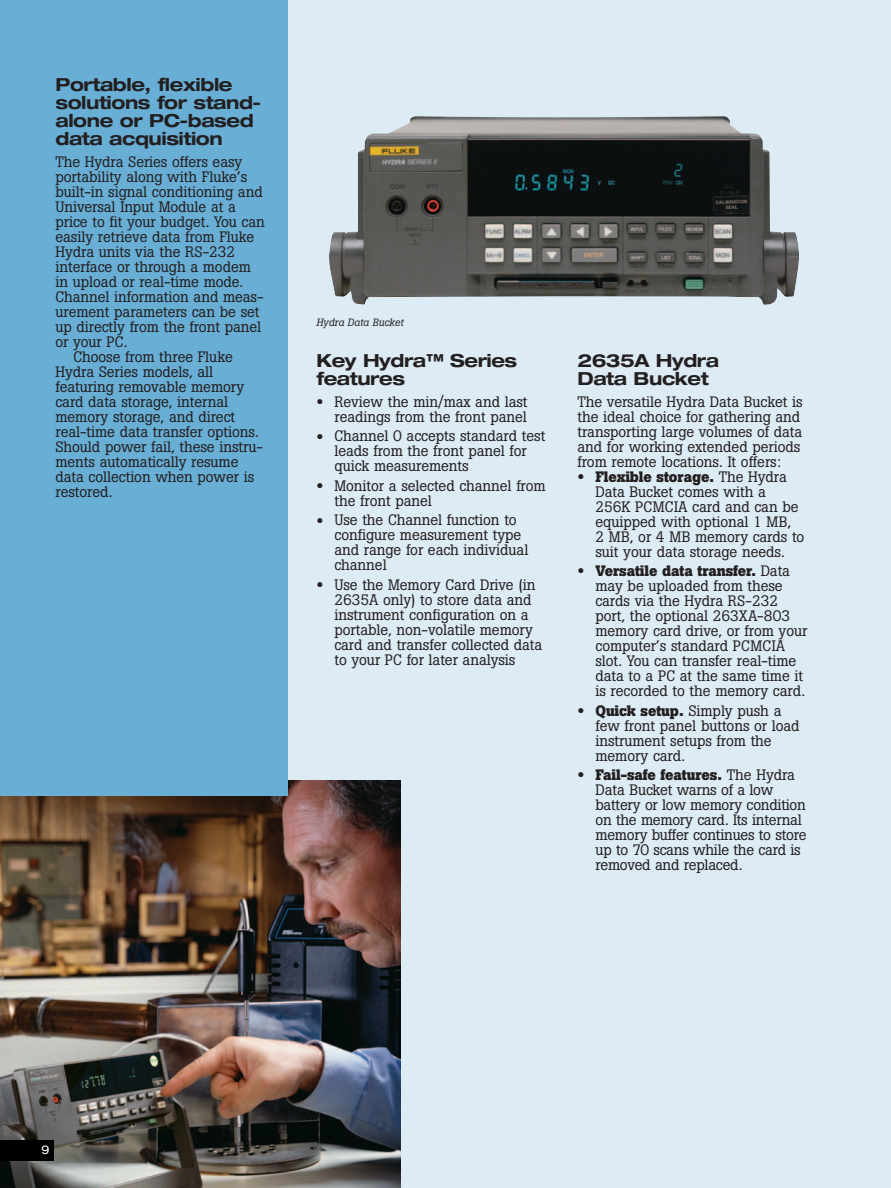
<style>
.page{position:relative;width:891px;height:1188px;background:#fff}
.page>*{position:absolute;margin:0;border:0;box-sizing:border-box;transform-origin:0 0}
.t1{font:700 expanded 18px/18px "Helvetica Neue";letter-spacing:-.025em;color:#231f20}
.t2{font:15px/15px "Boton";letter-spacing:-.005em;color:#231f20}
.t3{font:expanded 12px "Helvetica Neue";color:#fff}
.t4{font:italic 10.5px "Boton";color:#231f20}
.s1{font-size:21px}
.s2{font-weight:700}
</style>
<div class="page">
<div style="left:213px;top:0;width:678px;height:1188px;background:#ddebf5"></div>
<img style="left:0;top:780px;width:401px;height:408px">
<div style="left:0;top:0;width:288px;height:795px;background:#68aed5"></div>
<img style="left:329px;top:116px;width:470px;height:189px">
<div style="left:0;top:1141px;width:54px;height:20px;background:#000001"></div>
<p class="t1" style="left:56px;top:78px;width:207px">Portable, flexible solutions for stand&shy;alone or PC-based data acquisition</p>
<p class="t2" style="left:56px;top:156px;width:188px">The Hydra Series offers easy</p>
<p class="t2" style="left:56px;top:171px;width:193px">portability along with Fluke’s</p>
<p class="t2" style="left:56px;top:186px;width:209px">built-in signal conditioning and</p>
<p class="t2" style="left:56px;top:201px;width:182px">Universal Input Module at a</p>
<p class="t2" style="left:56px;top:216px;width:211px">price to fit your budget. You can</p>
<p class="t2" style="left:56px;top:231px;width:200px">easily retrieve data from Fluke</p>
<p class="t2" style="left:56px;top:246px;width:181px">Hydra units via the RS-232</p>
<p class="t2" style="left:56px;top:261px;width:197px">interface or through a modem</p>
<p class="t2" style="left:56px;top:276px;width:189px">in upload or real-time mode.</p>
<p class="t2" style="left:56px;top:291px;width:210px">Channel information and meas-</p>
<p class="t2" style="left:56px;top:306px;width:206px">urement parameters can be set</p>
<p class="t2" style="left:56px;top:321px;width:207px">up directly from the front panel</p>
<p class="t2" style="left:56px;top:336px;width:74px">or your PC.</p>
<p class="t2" style="left:74px;top:351px;width:161px">Choose from three Fluke</p>
<p class="t2" style="left:56px;top:366px;width:159px">Hydra Series models, all</p>
<p class="t2" style="left:56px;top:381px;width:190px">featuring removable memory</p>
<p class="t2" style="left:56px;top:396px;width:174px">card data storage, internal</p>
<p class="t2" style="left:56px;top:411px;width:181px">memory storage, and direct</p>
<p class="t2" style="left:56px;top:426px;width:205px">real-time data transfer options.</p>
<p class="t2" style="left:56px;top:441px;width:209px">Should power fail, these instru-</p>
<p class="t2" style="left:56px;top:456px;width:185px">ments automatically resume</p>
<p class="t2" style="left:56px;top:471px;width:200px">data collection when power is</p>
<p class="t2" style="left:56px;top:486px;width:59px">restored.</p>
<p class="t4" style="left:316px;top:319px;width:88px">Hydra Data Bucket</p>
<p class="t1" style="left:316px;top:353px;width:202px">Key Hydra™ Series features</p>
<p class="t2" style="left:316px;top:396px;width:213px;text-align:right"><span class="s1">•</span> Review the min/max and last readings from the front panel</p>
<p class="t2" style="left:334px;top:430px;width:212px;text-indent:-18px"><span class="s1">•</span> Channel 0 accepts standard test leads from the front panel for quick measurements</p>
<p class="t2" style="left:334px;top:480px;width:213px;text-indent:-18px"><span class="s1">•</span> Monitor a selected channel from the front panel</p>
<p class="t2" style="left:334px;top:514px;width:195px;text-indent:-18px"><span class="s1">•</span> Use the Channel function to configure measurement type and range for each individual channel</p>
<p class="t2" style="left:334px;top:579px;width:209px;text-indent:-18px"><span class="s1">•</span> Use the Memory Card Drive (in<br>2635A only) to store data and instrument configuration on a portable, non-volatile memory card and transfer collected data to your PC for later analysis</p>
<p class="t1" style="left:577px;top:353px;width:143px">2635A Hydra<br>Data Bucket</p>
<p class="t2" style="left:577px;top:395px;width:227px">The versatile Hydra Data Bucket is the ideal choice for gathering and transporting large volumes of data and for working extended periods from remote locations. It offers:</p>
<p class="t2" style="left:595px;top:470px;width:210px;text-indent:-18px"><span class="s1">•</span> <span class="s2">Flexible storage.</span> The Hydra<br>Data Bucket comes with a<br>256K PCMCIA card and can be equipped with optional 1 MB,<br>2 MB, or 4 MB memory cards to suit your data storage needs.</p>
<p class="t2" style="left:595px;top:565px;width:213px;text-indent:-18px"><span class="s1">•</span> <span class="s2">Versatile data transfer.</span> Data may be uploaded from these cards via the Hydra RS-232 port, the optional 263XA-803 memory card drive, or from your computer’s standard PCMCIA slot. You can transfer real-time data to a PC at the same time it is recorded to the memory card.</p>
<p class="t2" style="left:595px;top:704px;width:206px;text-indent:-18px"><span class="s1">•</span> <span class="s2">Quick setup.</span> Simply push a few front panel buttons or load instrument setups from the memory card.</p>
<p class="t2" style="left:595px;top:769px;width:213px;text-indent:-18px"><span class="s1">•</span> <span class="s2">Fail-safe features.</span> The Hydra<br>Data Bucket warns of a low battery or low memory condition on the memory card. Its internal memory buffer continues to store up to 70 scans while the card is removed and replaced.</p>
<p class="t3" style="left:41px;top:1145px;width:10px">9</p>
</div>
